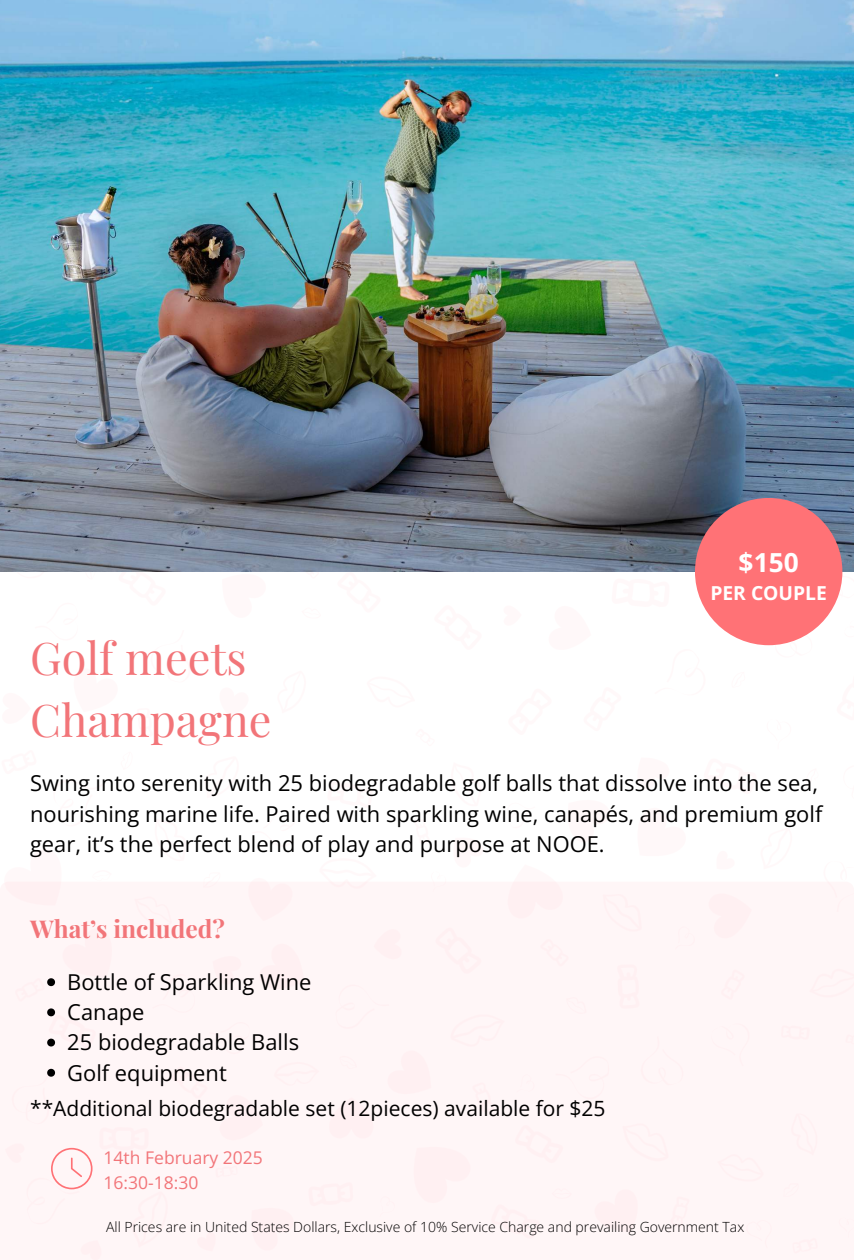
<style>
.page{position:relative;width:854px;height:1260px;background:#fff}
.page>*{position:absolute;margin:0;border:0;box-sizing:border-box;transform-origin:0 0}
.t1{font:44.89px/62.3px "Playfair Display";color:#f27579}
.t2{font:700 26.25px "Open Sans";color:#fff}
.t3{font:700 24.5px "Playfair Display";color:#f27579}
.t4{font:21.88px/30.2px "Open Sans";color:#000}
.t5{font:21px "Open Sans";color:#000}
.t6{font:700 19.25px "Open Sans";color:#fff}
.t7{font:17.5px/24.3px "Open Sans";color:#f27579}
.t8{font:300 14px "Open Sans";color:#000}
</style>
<div class="page">
<svg style="left:14px;top:571px;width:30px;height:1px"></svg>
<svg style="left:833px;top:571px;width:20px;height:34px"></svg>
<svg style="left:776px;top:630px;width:36px;height:15px"></svg>
<svg style="left:118px;top:571px;width:49px;height:1px"></svg>
<svg style="left:337px;top:571px;width:44px;height:1px"></svg>
<svg style="left:299px;top:571px;width:20px;height:1px"></svg>
<img style="left:0;top:0;width:853px;height:571px">
<div style="left:694px;top:498px;width:147px;height:147px;background:#ff7276;border-radius:50%"></div>
<div style="left:0;top:882px;width:852px;height:378px;background:#fff6f7"></div>
<svg style="left:51px;top:1147px;width:41px;height:43px"></svg>
<svg style="left:47px;top:978px;width:8px;height:9px"></svg>
<svg style="left:47px;top:1008px;width:9px;height:39px"></svg>
<svg style="left:47px;top:1069px;width:8px;height:8px"></svg>
<h1 class="t1" style="left:30px;top:623px;width:243px">Golf meets<br>Champagne</h1>
<p class="t2" style="left:738px;top:544px;width:62px">$150</p>
<p class="t6" style="left:710px;top:579px;width:118px">PER COUPLE</p>
<p class="t4" style="left:30px;top:768px;width:793px">Swing into serenity with 25 biodegradable golf balls that dissolve into the sea, nourishing marine life. Paired with sparkling wine, canapés, and premium golf gear, it’s the perfect blend of play and purpose at NOOE.</p>
<p class="t3" style="left:30px;top:910px;width:196px">What’s included?</p>
<p class="t4" style="left:67px;top:966px;width:245px">Bottle of Sparkling Wine<br>Canape<br>25 biodegradable Balls<br>Golf equipment</p>
<p class="t5" style="left:30px;top:1094px;width:576px">**Additional biodegradable set (12pieces) available for $25</p>
<p class="t7" style="left:104px;top:1146px;width:161px">14th February 2025<br>16:30-18:30</p>
<p class="t8" style="left:106px;top:1218px;width:639px">All Prices are in United States Dollars, Exclusive of 10% Service Charge and prevailing Government Tax</p>
</div>
